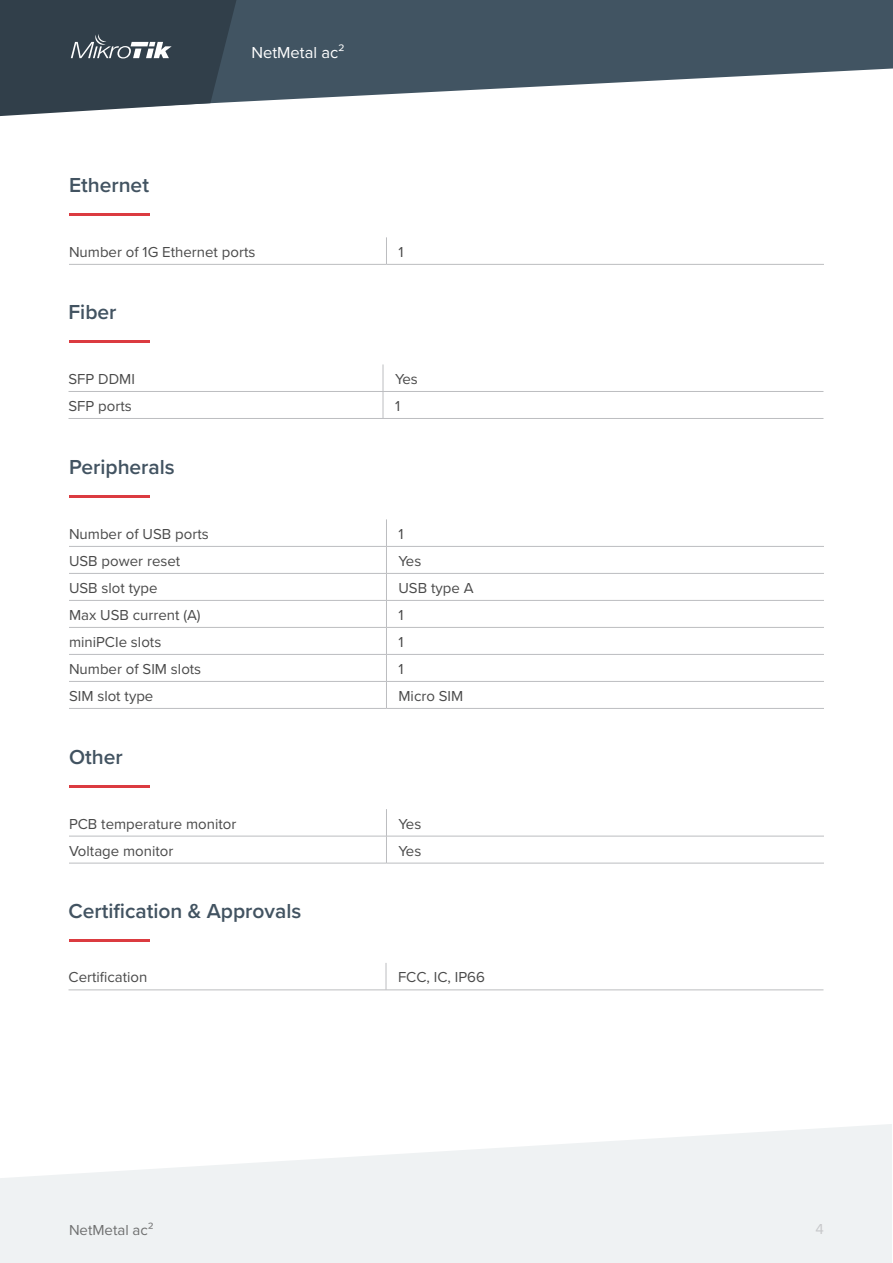
<style>
.page{position:relative;width:893px;height:1263px;background:#fff}
.page>*{position:absolute;margin:0;border:0;box-sizing:border-box;transform-origin:0 0}
.Mazie_virsraksti_201{font:600 21px "Proxima Nova";color:#425361}
.t1{font:16.5px "Proxima Nova";color:#fff}
.Tabulu_teksts_2019{font:15px "Proxima Nova";color:#4a4a4a}
.t2{font:15px "Proxima Nova";color:#6f7070}
.t3{font:15px "Proxima Nova";color:#c7c8ca}
</style>
<div class="page">
<svg style="left:236px;top:0;width:657px;height:102px;fill:#415462"></svg>
<svg style="left:0;top:1124px;width:892px;height:139px;fill:#eff2f3"></svg>
<svg style="left:0;top:0;width:236px;height:116px;background:#43505a"></svg>
<hr style="left:69px;top:264px;width:317px;height:1px;background:#bcbdc0">
<svg style="left:386px;top:237px;width:1px;height:27px"></svg>
<hr style="left:386px;top:264px;width:438px;height:1px;background:#bcbdc0">
<hr style="left:69px;top:213px;width:81px;height:3px;background:#db3b40">
<hr style="left:69px;top:391px;width:314px;height:1px;background:#bcbdc0">
<hr style="left:69px;top:418px;width:314px;height:1px;background:#bcbdc0">
<svg style="left:383px;top:364px;width:1px;height:54px"></svg>
<hr style="left:383px;top:391px;width:440px;height:1px;background:#bcbdc0">
<hr style="left:383px;top:418px;width:440px;height:1px;background:#bcbdc0">
<hr style="left:69px;top:341px;width:80px;height:2px;background:#db3b40">
<hr style="left:69px;top:546px;width:317px;height:1px;background:#bcbdc0">
<hr style="left:69px;top:573px;width:317px;height:1px;background:#bcbdc0">
<hr style="left:69px;top:600px;width:317px;height:1px;background:#bcbdc0">
<hr style="left:69px;top:627px;width:317px;height:1px;background:#bcbdc0">
<hr style="left:69px;top:654px;width:317px;height:1px;background:#bcbdc0">
<hr style="left:69px;top:681px;width:317px;height:1px;background:#bcbdc0">
<hr style="left:69px;top:708px;width:317px;height:1px;background:#bcbdc0">
<hr style="left:386px;top:627px;width:438px;height:1px;background:#bcbdc0">
<hr style="left:386px;top:654px;width:438px;height:1px;background:#bcbdc0">
<hr style="left:386px;top:681px;width:438px;height:1px;background:#bcbdc0">
<hr style="left:386px;top:708px;width:438px;height:1px;background:#bcbdc0">
<hr style="left:386px;top:546px;width:438px;height:1px;background:#bcbdc0">
<hr style="left:386px;top:573px;width:438px;height:1px;background:#bcbdc0">
<svg style="left:386px;top:519px;width:1px;height:189px"></svg>
<hr style="left:386px;top:600px;width:438px;height:1px;background:#bcbdc0">
<hr style="left:69px;top:495px;width:81px;height:3px;background:#db3b40">
<hr style="left:69px;top:836px;width:317px;height:1px;background:#bcbdc0">
<hr style="left:69px;top:863px;width:317px;height:1px;background:#bcbdc0">
<svg style="left:386px;top:809px;width:1px;height:54px"></svg>
<hr style="left:386px;top:836px;width:438px;height:1px;background:#bcbdc0">
<hr style="left:386px;top:863px;width:438px;height:1px;background:#bcbdc0">
<hr style="left:69px;top:785px;width:81px;height:2px;background:#db3b40">
<hr style="left:69px;top:990px;width:317px;height:1px;background:#bcbdc0">
<svg style="left:386px;top:963px;width:1px;height:27px"></svg>
<hr style="left:386px;top:990px;width:437px;height:1px;background:#bcbdc0">
<hr style="left:69px;top:939px;width:80px;height:2px;background:#db3b40">
<p class="Mazie_virsraksti_201" style="left:69px;top:170px;width:82px">Ethernet</p>
<p class="t1" style="left:251px;top:40px;width:95px">NetMetal ac²</p>
<p class="Tabulu_teksts_2019" style="left:69px;top:241px;width:188px">Number of 1G Ethernet ports</p>
<p class="Tabulu_teksts_2019" style="left:398px;top:241px;width:7px">1</p>
<p class="Mazie_virsraksti_201" style="left:69px;top:297px;width:50px">Fiber</p>
<p class="Tabulu_teksts_2019" style="left:69px;top:368px;width:68px">SFP DDMI</p>
<p class="Tabulu_teksts_2019" style="left:395px;top:368px;width:24px">Yes</p>
<p class="Tabulu_teksts_2019" style="left:69px;top:395px;width:65px">SFP ports</p>
<p class="Tabulu_teksts_2019" style="left:395px;top:395px;width:7px">1</p>
<p class="Mazie_virsraksti_201" style="left:69px;top:452px;width:107px">Peripherals</p>
<p class="Tabulu_teksts_2019" style="left:69px;top:523px;width:141px">Number of USB ports</p>
<p class="Tabulu_teksts_2019" style="left:398px;top:523px;width:7px">1</p>
<p class="Tabulu_teksts_2019" style="left:69px;top:550px;width:113px">USB power reset</p>
<p class="Tabulu_teksts_2019" style="left:398px;top:550px;width:24px">Yes</p>
<p class="Tabulu_teksts_2019" style="left:69px;top:577px;width:90px">USB slot type</p>
<p class="Tabulu_teksts_2019" style="left:398px;top:577px;width:77px">USB type A</p>
<p class="Tabulu_teksts_2019" style="left:69px;top:604px;width:133px">Max USB current (A)</p>
<p class="Tabulu_teksts_2019" style="left:398px;top:604px;width:7px">1</p>
<p class="Tabulu_teksts_2019" style="left:69px;top:631px;width:94px">miniPCIe slots</p>
<p class="Tabulu_teksts_2019" style="left:398px;top:631px;width:7px">1</p>
<p class="Tabulu_teksts_2019" style="left:69px;top:658px;width:134px">Number of SIM slots</p>
<p class="Tabulu_teksts_2019" style="left:398px;top:658px;width:7px">1</p>
<p class="Tabulu_teksts_2019" style="left:69px;top:685px;width:86px">SIM slot type</p>
<p class="Tabulu_teksts_2019" style="left:398px;top:685px;width:66px">Micro SIM</p>
<p class="Mazie_virsraksti_201" style="left:69px;top:741px;width:55px">Other</p>
<p class="Tabulu_teksts_2019" style="left:69px;top:812px;width:169px">PCB temperature monitor</p>
<p class="Tabulu_teksts_2019" style="left:398px;top:812px;width:24px">Yes</p>
<p class="Tabulu_teksts_2019" style="left:69px;top:839px;width:106px">Voltage monitor</p>
<p class="Tabulu_teksts_2019" style="left:398px;top:839px;width:24px">Yes</p>
<p class="Mazie_virsraksti_201" style="left:69px;top:895px;width:234px">Certification &amp; Approvals</p>
<p class="Tabulu_teksts_2019" style="left:69px;top:966px;width:80px">Certification</p>
<p class="Tabulu_teksts_2019" style="left:398px;top:966px;width:89px">FCC, IC, IP66</p>
<p class="t2" style="left:69px;top:1218px;width:86px">NetMetal ac²</p>
<p class="t3" style="left:816px;top:1218px;width:10px">4</p>
</div>
